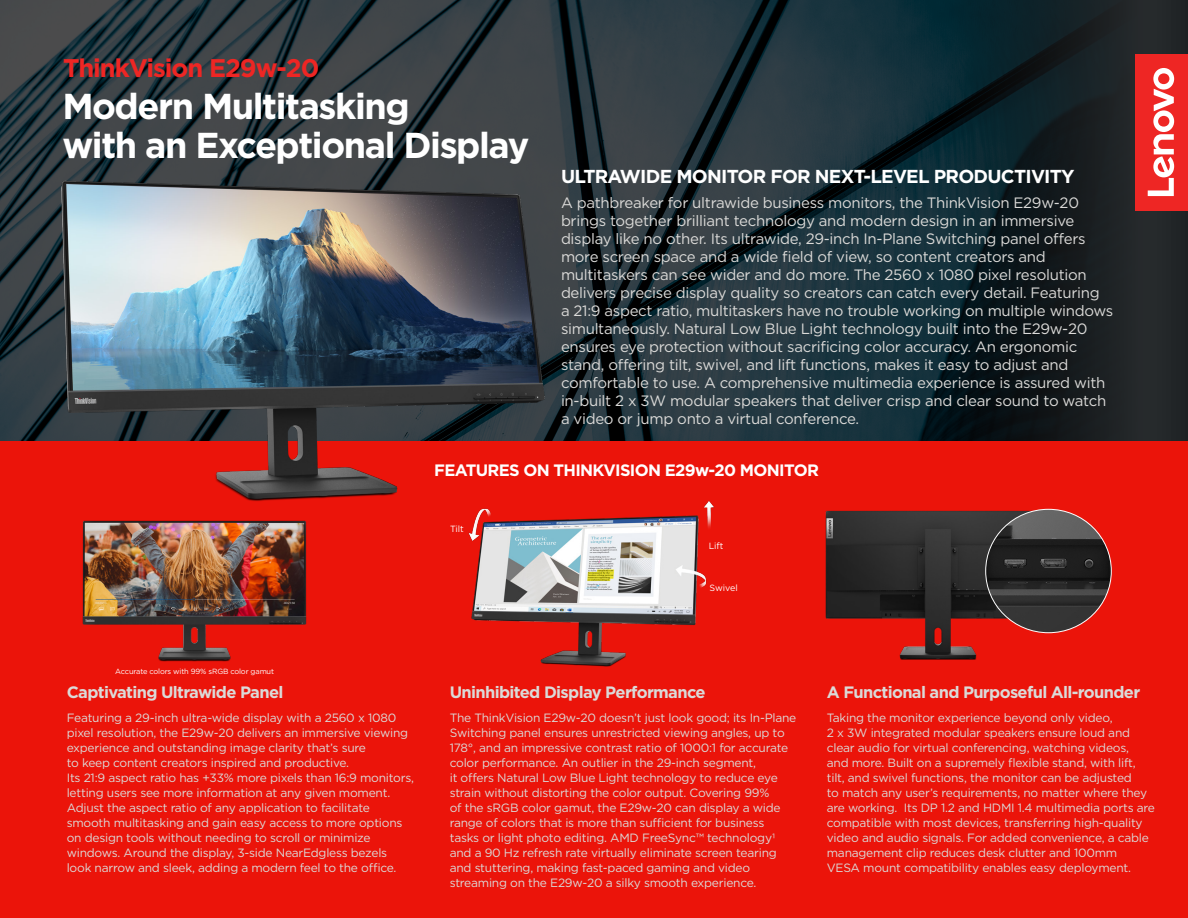
<style>
.page{position:relative;width:1188px;height:918px;background:#fff}
.page>*{position:absolute;margin:0;border:0;box-sizing:border-box;transform-origin:0 0}
.t1{font:700 36px/39px "Gotham";letter-spacing:-.04em;color:#fff}
.t2{font:700 25.5px "Gotham";letter-spacing:-.04em;color:#ee2624}
.t3{font:700 18.75px "Gotham";letter-spacing:-.04em;color:#fff}
.t4{font:700 16.5px "Gotham";letter-spacing:-.04em;color:#dbdad8}
.t5{font:700 16.5px "Gotham";letter-spacing:-.04em;color:#fff}
.t6{font:15px/18px "Gotham";letter-spacing:-.02em;color:#dbdad8}
.t7{font:12px/15px "Gotham";letter-spacing:-.02em;color:#dbdad8}
.t8{font:9px "Gotham";color:#fff}
.t9{font:7.5px "Gotham";letter-spacing:-.02em;color:#fff}
</style>
<div class="page">
<svg style="left:0;top:0;width:1188px;height:442px;background:#222f35"></svg>
<div style="left:0;top:442px;width:1188px;height:476px;background:#eb140a"></div>
<img style="left:468px;top:501px;width:246px;height:166px">
<img style="left:18px;top:146px;width:547px;height:366px">
<div style="left:1136px;top:54px;width:52px;height:157px;background:#ee2624"></div>
<svg style="left:1148px;top:68px;width:26px;height:128px"></svg>
<img style="left:825px;top:508px;width:228px;height:152px">
<img style="left:986px;top:509px;width:125px;height:124px">
<img style="left:82px;top:520px;width:225px;height:142px">
<p class="t2" style="left:63px;top:51px;width:258px">ThinkVision E29w-20</p>
<p class="t1" style="left:62px;top:86px;width:468px">Modern Multitasking<br>with an Exceptional Display</p>
<p class="t3" style="left:561px;top:164px;width:515px">ULTRAWIDE MONITOR FOR NEXT-LEVEL PRODUCTIVITY</p>
<p class="t6" style="left:561px;top:194px;width:554px">A pathbreaker for ultrawide business monitors, the ThinkVision E29w-20 brings together brilliant technology and modern design in an immersive display like no other. Its ultrawide, 29-inch In-Plane Switching panel offers more screen space and a wide field of view, so content creators and multitaskers can see wider and do more. The 2560 x 1080 pixel resolution delivers precise display quality so creators can catch every detail. Featuring<br>a 21:9 aspect ratio, multitaskers have no trouble working on multiple windows simultaneously. Natural Low Blue Light technology built into the E29w-20 ensures eye protection without sacrificing color accuracy. An ergonomic stand, offering tilt, swivel, and lift functions, makes it easy to adjust and comfortable to use. A comprehensive multimedia experience is assured with in-built 2 x 3W modular speakers that deliver crisp and clear sound to watch a video or jump onto a virtual conference.</p>
<p class="t5" style="left:434px;top:460px;width:386px">FEATURES ON THINKVISION E29w-20 MONITOR</p>
<p class="t9" style="left:115px;top:667px;width:160px">Accurate colors with 99% sRGB color gamut</p>
<p class="t8" style="left:450px;top:523px;width:15px">Tilt</p>
<p class="t8" style="left:709px;top:540px;width:16px">Lift</p>
<p class="t8" style="left:710px;top:582px;width:30px">Swivel</p>
<p class="t4" style="left:67px;top:681px;width:218px">Captivating Ultrawide Panel</p>
<p class="t4" style="left:450px;top:681px;width:257px">Uninhibited Display Performance</p>
<p class="t4" style="left:827px;top:681px;width:315px">A Functional and Purposeful All-rounder</p>
<p class="t7" style="left:67px;top:710px;width:349px">Featuring a 29-inch ultra-wide display with a 2560 x 1080 pixel resolution, the E29w-20 delivers an immersive viewing experience and outstanding image clarity that’s sure<br>to keep content creators inspired and productive.<br>Its 21:9 aspect ratio has +33% more pixels than 16:9 monitors, letting users see more information at any given moment.<br>Adjust the aspect ratio of any application to facilitate smooth multitasking and gain easy access to more options on design tools without needing to scroll or minimize windows. Around the display, 3-side NearEdgless bezels look narrow and sleek, adding a modern feel to the office.</p>
<p class="t7" style="left:450px;top:710px;width:348px">The ThinkVision E29w-20 doesn’t just look good; its In-Plane Switching panel ensures unrestricted viewing angles, up to 178°, and an impressive contrast ratio of 1000:1 for accurate color performance. An outlier in the 29-inch segment,<br>it offers Natural Low Blue Light technology to reduce eye strain without distorting the color output. Covering 99%<br>of the sRGB color gamut, the E29w-20 can display a wide range of colors that is more than sufficient for business tasks or light photo editing. AMD FreeSync™ technology1 and a 90 Hz refresh rate virtually eliminate screen tearing and stuttering, making fast-paced gaming and video streaming on the E29w-20 a silky smooth experience.</p>
<p class="t7" style="left:827px;top:710px;width:330px">Taking the monitor experience beyond only video,<br>2 x 3W integrated modular speakers ensure loud and clear audio for virtual conferencing, watching videos,<br>and more. Built on a supremely flexible stand, with lift, tilt, and swivel functions, the monitor can be adjusted<br>to match any user’s requirements, no matter where they are working. Its DP 1.2 and HDMI 1.4 multimedia ports are compatible with most devices, transferring high-quality video and audio signals. For added convenience, a cable management clip reduces desk clutter and 100mm<br>VESA mount compatibility enables easy deployment.</p>
</div>
